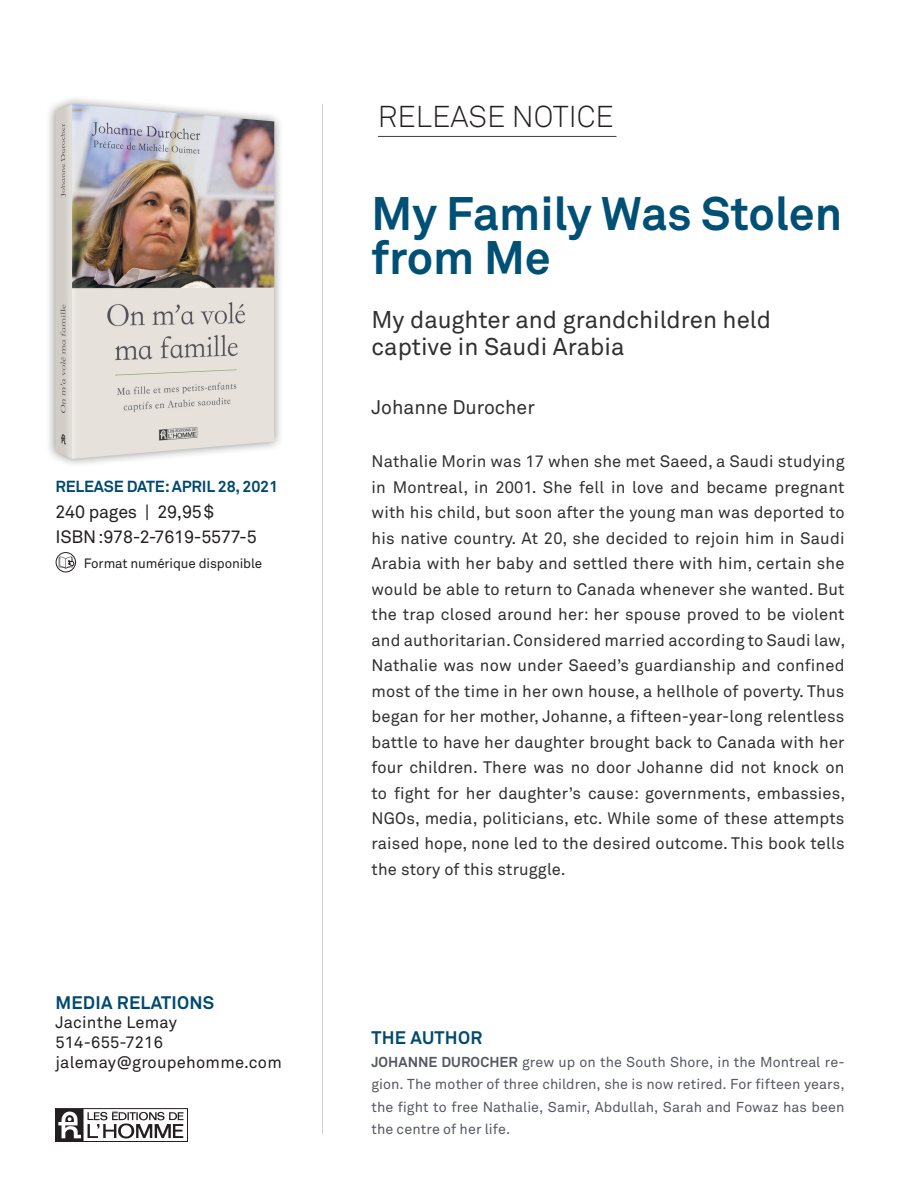
<style>
.page{position:relative;width:918px;height:1188px;background:#fff}
.page>*{position:absolute;margin:0;border:0;box-sizing:border-box;transform-origin:0 0}
.t1{font:700 46.5px/43.5px "Akkurat";color:#005075}
.t2{font:300 29.85px "Akkurat";color:#231f20}
.t3{font:24px/27px "Akkurat";color:#312f30}
.t4{font:19.5px "Akkurat";color:#312f30}
.t5{font:700 18px "Akkurat";letter-spacing:.015em;color:#004a6f}
.t6{font:17.85px/25.2px "Akkurat";letter-spacing:-.01em;color:#231f20}
.t7{font:16.5px/25.5px "Akkurat";letter-spacing:.01em;color:#312f30;text-align:justify}
.t8{font:16.5px/19.8px "Akkurat";letter-spacing:.015em;color:#231f20}
.t9{font:700 15.9px "Akkurat";letter-spacing:-.01em;color:#004a6f}
.t10{font:14.25px/22.5px "Akkurat";letter-spacing:.005em;color:#565961;text-align:justify}
.t11{font:13.35px "Akkurat";letter-spacing:-.01em;color:#231f20}
.s1{font-weight:700}
</style>
<div class="page">
<img style="left:55px;top:1108px;width:132px;height:34px">
<hr style="left:378px;top:136px;width:238px;height:1px;background:#3e3e3f">
<div style="left:56px;top:552px;width:20px;height:20px;border:1px solid #231f20;border-radius:50%"></div>
<svg style="left:59px;top:557px;width:16px;height:12px"></svg>
<div style="left:46px;top:95px;width:238px;height:373px;background:#231f20;opacity:.5"></div>
<img style="left:55px;top:104px;width:219px;height:355px">
<p class="t9" style="left:55px;top:477px;width:224px">RELEASE DATE: APRIL 28, 2021</p>
<p class="t6" style="left:55px;top:499px;width:203px">240 pages | 29,95$<br>ISBN:978-2-7619-5577-5</p>
<p class="t11" style="left:84px;top:556px;width:180px">Format numérique disponible</p>
<p class="t5" style="left:55px;top:991px;width:160px">MEDIA RELATIONS</p>
<p class="t8" style="left:55px;top:1013px;width:228px">Jacinthe Lemay<br>514-655-7216 jalemay@groupehomme.com</p>
<h2 class="t2" style="left:378px;top:99px;width:237px">RELEASE NOTICE</h2>
<h1 class="t1" style="left:372px;top:193px;width:472px">My Family Was Stolen from Me</h1>
<h3 class="t3" style="left:372px;top:307px;width:401px">My daughter and grandchildren held captive in Saudi Arabia</h3>
<p class="t4" style="left:372px;top:396px;width:165px">Johanne Durocher</p>
<p class="t7" style="left:372px;top:449px;width:475px">Nathalie Morin was 17 when she met Saeed, a Saudi studying in Montreal, in 2001. She fell in love and became pregnant with his child, but soon after the young man was deported to his native country. At 20, she decided to rejoin him in Saudi Arabia with her baby and settled there with him, certain she would be able to return to Canada whenever she wanted. But the trap closed around her: her spouse proved to be violent and authoritarian. Considered married according to Saudi law, Nathalie was now under Saeed’s guardianship and confined most of the time in her own house, a hellhole of poverty. Thus began for her mother, Johanne, a fifteen-year-long relentless battle to have her daughter brought back to Canada with her four children. There was no door Johanne did not knock on to fight for her daughter’s cause: governments, embassies, NGOs, media, politicians, etc. While some of these attempts raised hope, none led to the desired outcome. This book tells the story of this struggle.</p>
<p class="t5" style="left:372px;top:1026px;width:112px">THE AUTHOR</p>
<p class="t10" style="left:372px;top:1051px;width:475px"><span class="s1">JOHANNE DUROCHER</span> grew up on the South Shore, in the Montreal re&shy;gion. The mother of three children, she is now retired. For fifteen years, the fight to free Nathalie, Samir, Abdullah, Sarah and Fowaz has been the centre of her life.</p>
</div>
